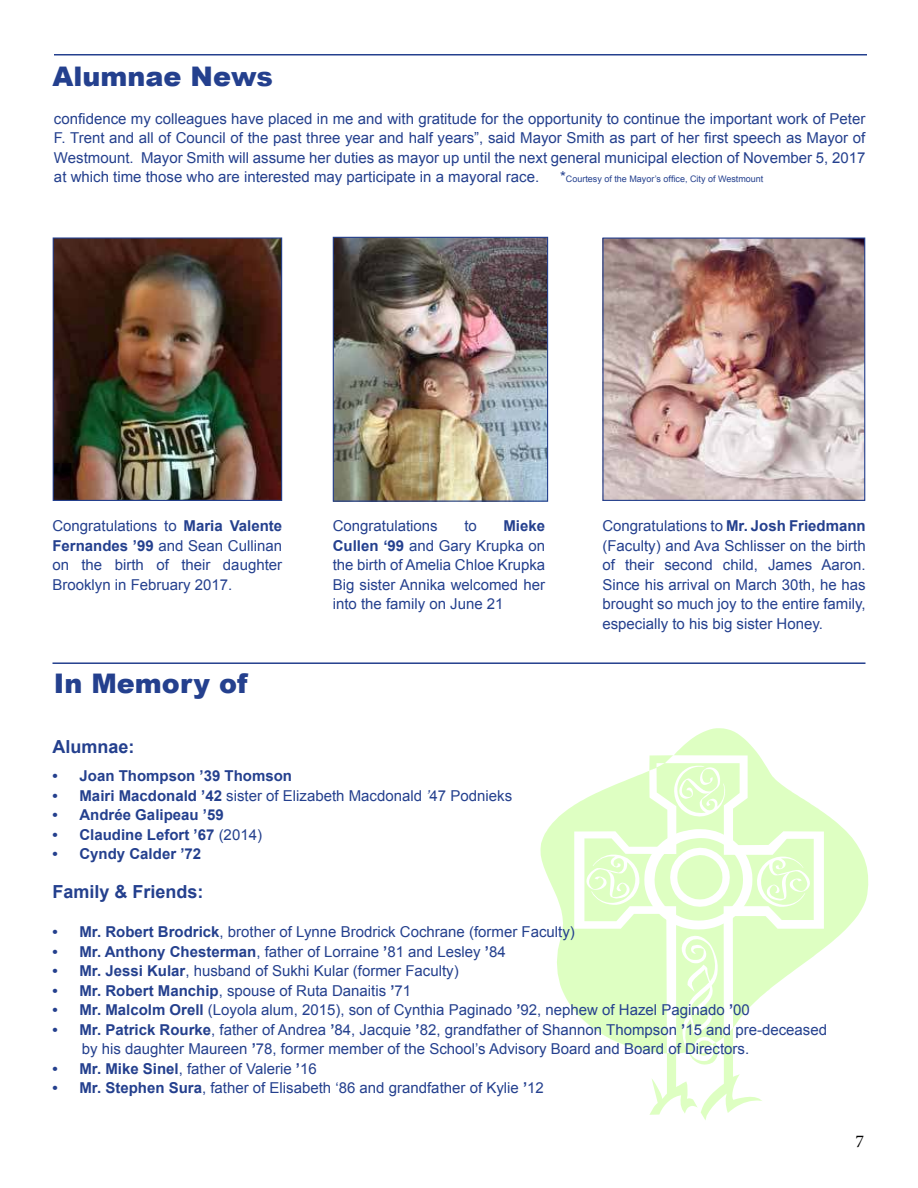
<style>
.page{position:relative;width:918px;height:1188px;background:#fff}
.page>*{position:absolute;margin:0;border:0;box-sizing:border-box;transform-origin:0 0}
.t1{font:900 27px "Arial";color:#24408e}
.t2{font:700 18px "Arial";color:#24408e}
.t3{font:18px "Minion Pro";color:#000}
.t4{font:15px/19.5px "Arial";color:#24408e;text-align:justify}
.t5{font:700 15px "Arial";color:#24408e}
.t6{font:9px "Arial";color:#24408e}
.s1{font-size:15px}
.s2{font-weight:700}
.s3{font-style:italic}
.s4{font-weight:400}
</style>
<div class="page">
<hr style="left:53px;top:662px;width:813px;height:2px;background:#24408e">
<svg style="left:540px;top:728px;width:328px;height:282px"></svg>
<svg style="left:810px;top:755px;width:14px;height:255px"></svg>
<svg style="left:574px;top:755px;width:236px;height:365px"></svg>
<hr style="left:54px;top:54px;width:813px;height:1px;background:#24408e">
<img style="left:335px;top:239px;width:211px;height:261px">
<div style="left:333px;top:237px;width:215px;height:265px;border:1px solid #24408e"></div>
<img style="left:604px;top:240px;width:259px;height:259px">
<div style="left:602px;top:238px;width:263px;height:263px;border:1px solid #24408e"></div>
<img style="left:55px;top:239px;width:225px;height:260px">
<div style="left:53px;top:237px;width:229px;height:264px;border:1px solid #24408e"></div>
<h1 class="t1" style="left:53px;top:66px;width:222px">Alumnae News</h1>
<p class="t4" style="left:54px;top:109px;width:813px">confidence my colleagues have placed in me and with gratitude for the opportunity to continue the important work of Peter F. Trent and all of Council of the past three year and half years”, said Mayor Smith as part of her first speech as Mayor of Westmount. Mayor Smith will assume her duties as mayor up until the next general municipal election of November 5, 2017 at which time those who are interested may participate in a mayoral race.</p>
<p class="t6" style="left:560px;top:173px;width:205px"><span class="s1">*</span>Courtesy of the Mayor’s office, City of Westmount</p>
<p class="t4" style="left:52px;top:518px;width:231px">Congratulations to <span class="s2">Maria Valente Fernandes ’99</span> and Sean Cullinan on the birth of their daughter Brooklyn in February 2017.</p>
<h1 class="t1" style="left:54px;top:674px;width:195px">In Memory of</h1>
<p class="t4" style="left:333px;top:518px;width:107px">Congratulations</p>
<p class="t4" style="left:464px;top:518px;width:14px">to</p>
<p class="t4" style="left:333px;top:518px;width:214px;text-indent:171px"><span class="s2">Mieke Cullen ‘99</span> and Gary Krupka on the birth of Amelia Chloe Krupka Big sister Annika welcomed her into the family on June 21</p>
<p class="t4" style="left:602px;top:518px;width:265px">Congratulations to <span class="s2">Mr. Josh Friedmann </span>(Faculty) and Ava Schlisser on the birth of their second child, James Aaron.<br>Since his arrival on March 30th, he has brought so much joy to the entire family, especially to his big sister Honey.</p>
<p class="t2" style="left:52px;top:739px;width:84px">Alumnae:</p>
<p class="t5" style="left:52px;top:766px;width:241px">• Joan Thompson ’39 Thomson</p>
<p class="t4" style="left:52px;top:787px;width:461px"><span class="s2">• Mairi Macdonald ’42</span> sister of Elizabeth Macdonald <span class="s3">’</span>47 Podnieks</p>
<p class="t5" style="left:52px;top:805px;width:173px">• Andrée Galipeau ’59</p>
<p class="t5" style="left:52px;top:825px;width:211px">• Claudine Lefort ’67 <span class="s4">(2014)</span></p>
<p class="t5" style="left:52px;top:844px;width:150px">• Cyndy Calder ’72</p>
<p class="t2" style="left:53px;top:884px;width:153px">Family &amp; Friends:</p>
<p class="t4" style="left:53px;top:924px;width:524px"><span class="s2">• Mr. Robert Brodrick</span>, brother of Lynne Brodrick Cochrane (former Faculty)</p>
<p class="t4" style="left:53px;top:943px;width:455px"><span class="s2">• Mr. Anthony Chesterman</span>, father of Lorraine <span class="s2">’</span>81 and Lesley <span class="s2">’</span>84</p>
<p class="t4" style="left:53px;top:963px;width:408px"><span class="s2">• Mr. Jessi Kular</span>, husband of Sukhi Kular (former Faculty)</p>
<p class="t4" style="left:53px;top:982px;width:360px"><span class="s2">• Mr. Robert Manchip</span>, spouse of Ruta Danaitis <span class="s2">’</span>71</p>
<p class="t4" style="left:53px;top:1002px;width:699px"><span class="s2">• Mr. Malcolm Orell</span> (Loyola alum, 2015), son of Cynthia Paginado <span class="s2">’</span>92, nephew of Hazel Paginado <span class="s2">’</span>00</p>
<p class="t4" style="left:82px;top:1021px;width:747px;text-indent:-29px"><span class="s2">• Mr. Patrick Rourke</span>, father of Andrea <span class="s2">’</span>84, Jacquie <span class="s2">’</span>82, grandfather of Shannon Thompson <span class="s2">’</span>15 and pre-deceased by his daughter Maureen <span class="s2">’</span>78, former member of the School’s Advisory Board and Board of Directors.</p>
<p class="t4" style="left:53px;top:1060px;width:266px"><span class="s2">• Mr. Mike Sinel</span>, father of Valerie <span class="s2">’</span>16</p>
<p class="t4" style="left:53px;top:1080px;width:493px"><span class="s2">• Mr. Stephen Sura</span>, father of Elisabeth ‘86 and grandfather of Kylie <span class="s2">’</span>12</p>
<p class="t3" style="left:855px;top:1130px;width:10px">7</p>
</div>
